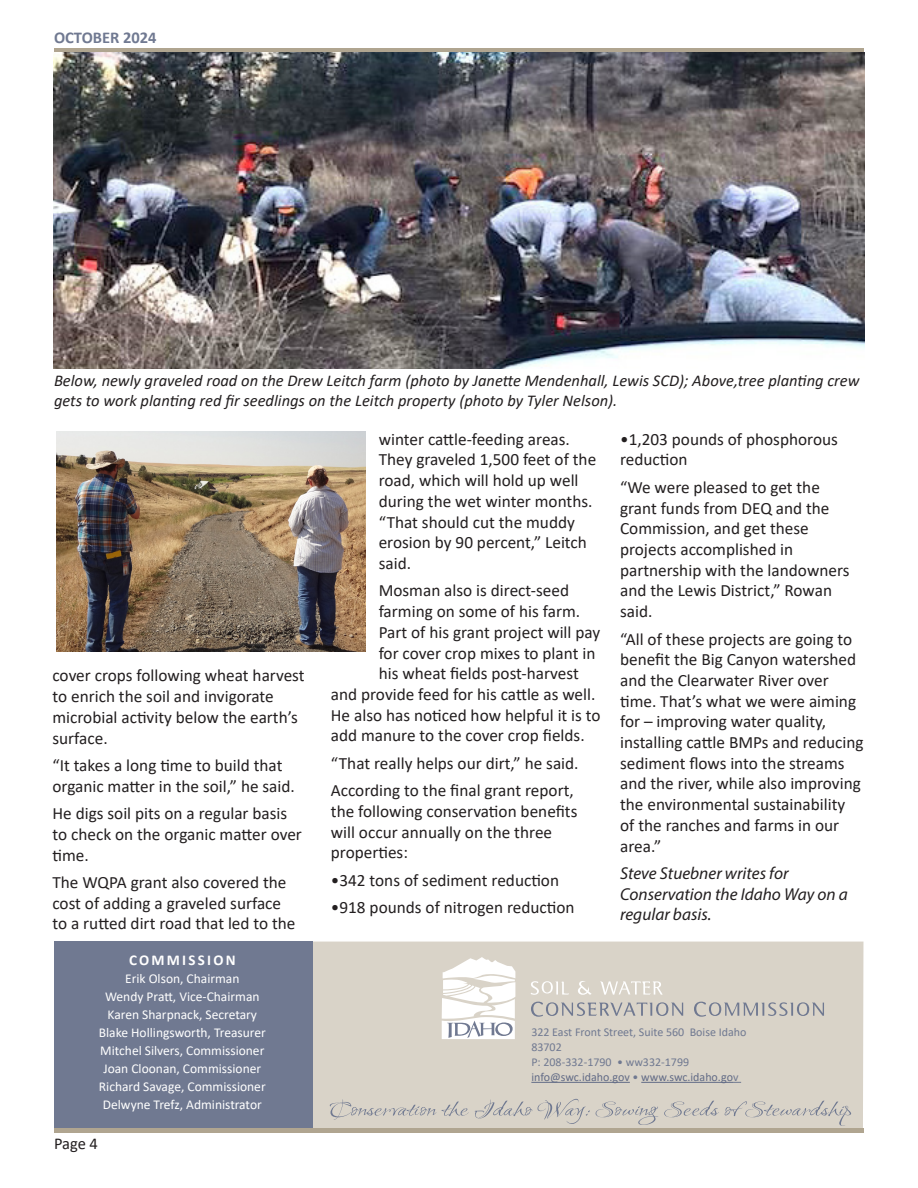
<style>
.page{position:relative;width:918px;height:1188px;background:#fff}
.page>*{position:absolute;margin:0;border:0;box-sizing:border-box;transform-origin:0 0}
.t1{font:17.25px/20.7px "Calibri";color:#231f20}
.t2{font:italic 17.25px/20.7px "Myriad Pro";color:#231f20}
.t3{font:italic 16.5px/19.8px "Calibri";color:#231f20}
.Bullets_1{font:700 16.5px "Calibri";color:#707991}
.Bullets_1-2{font:16.5px "Calibri";color:#231f20}
.t4{font:700 15px "Calibri";letter-spacing:.15em;color:#fff}
.t5{font:13.5px "Calibri";color:#fff}
.t6{font:12px/15px "Calibri";color:#707991}
.t7{font:12px "Calibri";color:#626b86}
.s1{color:#707991}
</style>
<div class="page">
<hr style="left:54px;top:1128px;width:810px;height:4px;background:#b0a590">
<div style="left:54px;top:48px;width:810px;height:5px;background:#b0a590"></div>
<img style="left:57px;top:432px;width:308px;height:219px">
<div style="left:312px;top:942px;width:551px;height:186px;background:#d9d3c8"></div>
<hr style="left:531px;top:1082px;width:99px;height:1px;background:#626b86">
<hr style="left:641px;top:1082px;width:92px;height:1px;background:#626b86">
<svg style="left:330px;top:1098px;width:533px;height:28px;background:#d0cbc3"></svg>
<div style="left:54px;top:942px;width:258px;height:186px;background:#707991"></div>
<svg style="left:442px;top:957px;width:73px;height:82px"></svg>
<svg style="left:694px;top:1002px;width:130px;height:25px;background:#c8c4bf"></svg>
<svg style="left:531px;top:981px;width:152px;height:46px;background:#d2cec6"></svg>
<img style="left:53px;top:53px;width:812px;height:316px">
<p class="Bullets_1" style="left:54px;top:26px;width:104px">OCTOBER 2024</p>
<p class="t3" style="left:54px;top:370px;width:807px">Below, newly graveled road on the Drew Leitch farm (photo by Janette Mendenhall, Lewis SCD); Above,tree planting crew gets to work planting red fir seedlings on the Leitch property (photo by Tyler Nelson).</p>
<p class="t1" style="left:52px;top:665px;width:254px">cover crops following wheat harvest to enrich the soil and invigorate microbial activity below the earth’s surface.</p>
<p class="t1" style="left:52px;top:754px;width:244px">“It takes a long time to build that organic matter in the soil,” he said.</p>
<p class="t1" style="left:52px;top:803px;width:251px">He digs soil pits on a regular basis to check on the organic matter over time.</p>
<p class="t1" style="left:52px;top:871px;width:245px">The WQPA grant also covered the cost of adding a graveled surface to a rutted dirt road that led to the</p>
<p class="t4" style="left:129px;top:949px;width:108px">COMMISSION</p>
<p class="t5" style="left:125px;top:969px;width:116px">Erik Olson, Chairman</p>
<p class="t5" style="left:105px;top:987px;width:156px">Wendy Pratt, Vice-Chairman</p>
<p class="t5" style="left:108px;top:1005px;width:151px">Karen Sharpnack, Secretary</p>
<p class="t5" style="left:99px;top:1023px;width:169px">Blake Hollingsworth, Treasurer</p>
<p class="t5" style="left:100px;top:1041px;width:166px">Mitchel Silvers, Commissioner</p>
<p class="t5" style="left:103px;top:1059px;width:159px">Joan Cloonan, Commissioner</p>
<p class="t5" style="left:99px;top:1077px;width:168px">Richard Savage, Commissioner</p>
<p class="t5" style="left:103px;top:1095px;width:161px">Delwyne Trefz, Administrator</p>
<p class="Bullets_1-2" style="left:54px;top:1132px;width:46px">Page 4</p>
<p class="t1" style="left:379px;top:428px;width:219px">winter cattle-feeding areas.<br>They graveled 1,500 feet of the road, which will hold up well during the wet winter months. “That should cut the muddy erosion by 90 percent,” Leitch said.</p>
<p class="t1" style="left:379px;top:580px;width:192px">Mosman also is direct-seed</p>
<p class="t1" style="left:379px;top:601px;width:203px">farming on some of his farm.</p>
<p class="t1" style="left:379px;top:621px;width:223px">Part of his grant project will pay</p>
<p class="t1" style="left:379px;top:642px;width:218px">for cover crop mixes to plant in</p>
<p class="t1" style="left:379px;top:663px;width:202px">his wheat fields post-harvest</p>
<p class="t1" style="left:331px;top:683px;width:266px">and provide feed for his cattle as well.</p>
<p class="t1" style="left:331px;top:704px;width:271px">He also has noticed how helpful it is to</p>
<p class="t1" style="left:331px;top:725px;width:255px">add manure to the cover crop fields.</p>
<p class="t1" style="left:331px;top:752px;width:249px">“That really helps our dirt,” he said.</p>
<p class="t1" style="left:331px;top:780px;width:248px">According to the final grant report, the following conservation benefits will occur annually on the three properties:</p>
<p class="t1" style="left:331px;top:869px;width:230px">•342 tons of sediment reduction</p>
<p class="t1" style="left:331px;top:897px;width:245px">•918 pounds of nitrogen reduction</p>
<p class="t1" style="left:620px;top:428px;width:219px">•1,203 pounds of phosphorous reduction</p>
<p class="t1" style="left:620px;top:476px;width:231px">“We were pleased to get the grant funds from DEQ and the<br>Commission, and get these projects accomplished in partnership with the landowners and the Lewis District,” Rowan said.</p>
<p class="t1" style="left:620px;top:628px;width:245px">“All of these projects are going to benefit the Big Canyon watershed and the Clearwater River over time. That’s what we were aiming for – improving water quality, installing cattle BMPs and reducing sediment flows into the streams and the river, while also improving the environmental sustainability of the ranches and farms in our area.”</p>
<p class="t2" style="left:620px;top:863px;width:229px">Steve Stuebner writes for<br>Conservation the Idaho Way on a regular basis.</p>
<p class="t6" style="left:531px;top:1024px;width:217px">322 East Front Street, Suite 560 Boise Idaho<br>83702</p>
<p class="t6" style="left:531px;top:1054px;width:159px">P: 208-332-1790 • ww332-1799</p>
<p class="t7" style="left:531px;top:1069px;width:209px">info@swc.idaho.gov <span class="s1">•</span> www.swc.idaho.go<span class="s1">v</span></p>
</div>
